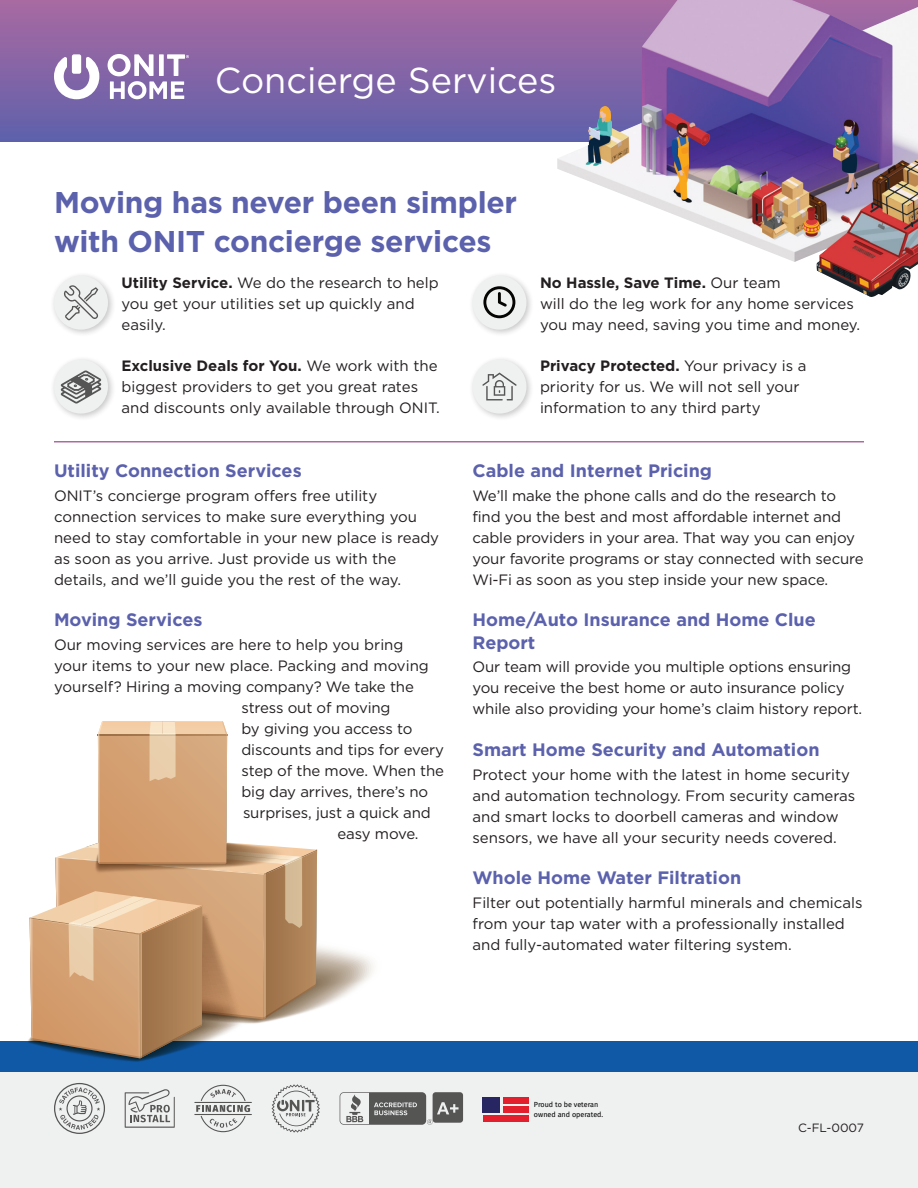
<style>
.page{position:relative;width:918px;height:1188px;background:#fff}
.page>*{position:absolute;margin:0;border:0;box-sizing:border-box;transform-origin:0 0}
.t1{font:36px "Gotham";color:#fff}
.t2{font:700 30px/39px "Gotham";letter-spacing:-.01em;color:#5b61ac}
.t3{font:700 18px/22.5px "Gotham";color:#5b61ac}
.t4{font:15px/21px "Gotham";color:#231f20}
.t5{font:12px "Gotham";color:#231f20}
.t6{font:7.2px/9.9px "Fira Sans";color:#000}
.s1{font-weight:700}
</style>
<div class="page">
<div style="left:0;top:1053px;width:918px;height:135px;background:#eff0f0"></div>
<svg style="left:340px;top:1092px;width:123px;height:33px"></svg>
<div style="left:483px;top:1115px;width:45px;height:7px;background:#e31e2d"></div>
<div style="left:503px;top:1106px;width:25px;height:7px;background:#e31e2d"></div>
<div style="left:503px;top:1098px;width:25px;height:6px;background:#e31e2d"></div>
<div style="left:483px;top:1098px;width:17px;height:15px;background:#272662"></div>
<svg style="left:125px;top:1089px;width:50px;height:39px"></svg>
<hr style="left:194px;top:1102px;width:58px;height:1px;background:#555554">
<hr style="left:194px;top:1114px;width:58px;height:1px;background:#555554">
<svg style="left:196px;top:1085px;width:54px;height:47px"></svg>
<svg style="left:271px;top:1084px;width:49px;height:49px"></svg>
<svg style="left:54px;top:1083px;width:51px;height:51px"></svg>
<div style="left:0;top:1041px;width:918px;height:30px;background:#1059a7"></div>
<div style="left:0;top:0;width:918px;height:141px;background:linear-gradient(to bottom,#a96aa1,#5f60ab)"></div>
<svg style="left:54px;top:56px;width:45px;height:43px"></svg>
<div style="left:72px;top:54px;width:9px;height:20px;background:#fff;border-radius:2px"></div>
<svg style="left:108px;top:54px;width:81px;height:45px"></svg>
<img style="left:557px;top:0;width:361px;height:297px">
<div style="left:469px;top:356px;width:66px;height:66px;background:#231f20;opacity:.25"></div>
<div style="left:472px;top:360px;width:54px;height:54px;background:#eff0f0;border-radius:50%"></div>
<svg style="left:482px;top:373px;width:35px;height:27px"></svg>
<div style="left:50px;top:272px;width:66px;height:66px;background:#231f20;opacity:.25"></div>
<div style="left:54px;top:276px;width:54px;height:54px;background:#eff0f0;border-radius:50%"></div>
<svg style="left:64px;top:285px;width:34px;height:35px"></svg>
<div style="left:50px;top:356px;width:66px;height:66px;background:#231f20;opacity:.25"></div>
<div style="left:54px;top:360px;width:54px;height:54px;background:#eff0f0;border-radius:50%"></div>
<svg style="left:61px;top:371px;width:40px;height:33px"></svg>
<div style="left:469px;top:272px;width:66px;height:66px;background:#231f20;opacity:.25"></div>
<div style="left:472px;top:276px;width:54px;height:54px;background:#eff0f0;border-radius:50%"></div>
<svg style="left:483px;top:286px;width:32px;height:32px"></svg>
<svg style="left:28px;top:721px;width:345px;height:341px"></svg>
<hr style="left:54px;top:441px;width:810px;height:1px;background:#ad6aa0">
<h1 class="t1" style="left:215px;top:60px;width:343px">Concierge Services</h1>
<h2 class="t2" style="left:54px;top:183px;width:465px">Moving has never been simpler with ONIT concierge services</h2>
<p class="t4" style="left:122px;top:272px;width:319px"><span class="s1">Utility Service.</span> We do the research to help you get your utilities set up quickly and easily.</p>
<p class="t4" style="left:122px;top:355px;width:320px"><span class="s1">Exclusive Deals for You.</span> We work with the biggest providers to get you great rates and discounts only available through ONIT.</p>
<p class="t4" style="left:540px;top:272px;width:322px"><span class="s1">No Hassle, Save Time.</span> Our team<br>will do the leg work for any home services you may need, saving you time and money.</p>
<p class="t4" style="left:540px;top:355px;width:268px"><span class="s1">Privacy Protected.</span> Your privacy is a priority for us. We will not sell your information to any third party</p>
<p class="t3" style="left:54px;top:459px;width:249px">Utility Connection Services</p>
<p class="t4" style="left:54px;top:485px;width:387px">ONIT’s concierge program offers free utility connection services to make sure everything you need to stay comfortable in your new place is ready as soon as you arrive. Just provide us with the details, and we’ll guide you the rest of the way.</p>
<p class="t3" style="left:54px;top:609px;width:150px">Moving Services</p>
<p class="t4" style="left:54px;top:634px;width:351px">Our moving services are here to help you bring</p>
<p class="t4" style="left:54px;top:655px;width:376px">your items to your new place. Packing and moving</p>
<p class="t4" style="left:54px;top:676px;width:361px">yourself? Hiring a moving company? We take the</p>
<p class="t4" style="left:242px;top:697px;width:151px">stress out of moving</p>
<p class="t4" style="left:242px;top:718px;width:172px">by giving you access to</p>
<p class="t4" style="left:242px;top:739px;width:204px">discounts and tips for every</p>
<p class="t4" style="left:242px;top:760px;width:204px">step of the move. When the</p>
<p class="t4" style="left:242px;top:781px;width:188px">big day arrives, there’s no</p>
<p class="t4" style="left:243px;top:802px;width:189px">surprises, just a quick and</p>
<p class="t4" style="left:338px;top:823px;width:83px">easy move.</p>
<p class="t3" style="left:472px;top:459px;width:241px">Cable and Internet Pricing</p>
<p class="t4" style="left:472px;top:485px;width:393px">We’ll make the phone calls and do the research to find you the best and most affordable internet and cable providers in your area. That way you can enjoy your favorite programs or stay connected with secure Wi-Fi as soon as you step inside your new space.</p>
<p class="t3" style="left:472px;top:609px;width:345px">Home/Auto Insurance and Home Clue<br>Report</p>
<p class="t4" style="left:472px;top:656px;width:391px">Our team will provide you multiple options ensuring you receive the best home or auto insurance policy while also providing your home’s claim history report.</p>
<p class="t3" style="left:472px;top:738px;width:349px">Smart Home Security and Automation</p>
<p class="t4" style="left:472px;top:764px;width:384px">Protect your home with the latest in home security and automation technology. From security cameras and smart locks to doorbell cameras and window sensors, we have all your security needs covered.</p>
<p class="t3" style="left:472px;top:866px;width:270px">Whole Home Water Filtration</p>
<p class="t4" style="left:472px;top:892px;width:392px">Filter out potentially harmful minerals and chemicals from your tap water with a professionally installed and fully-automated water filtering system.</p>
<p class="t6" style="left:534px;top:1100px;width:71px">Proud to be veteran owned and operated.</p>
<p class="t5" style="left:798px;top:1121px;width:67px">C-FL-0007</p>
</div>
